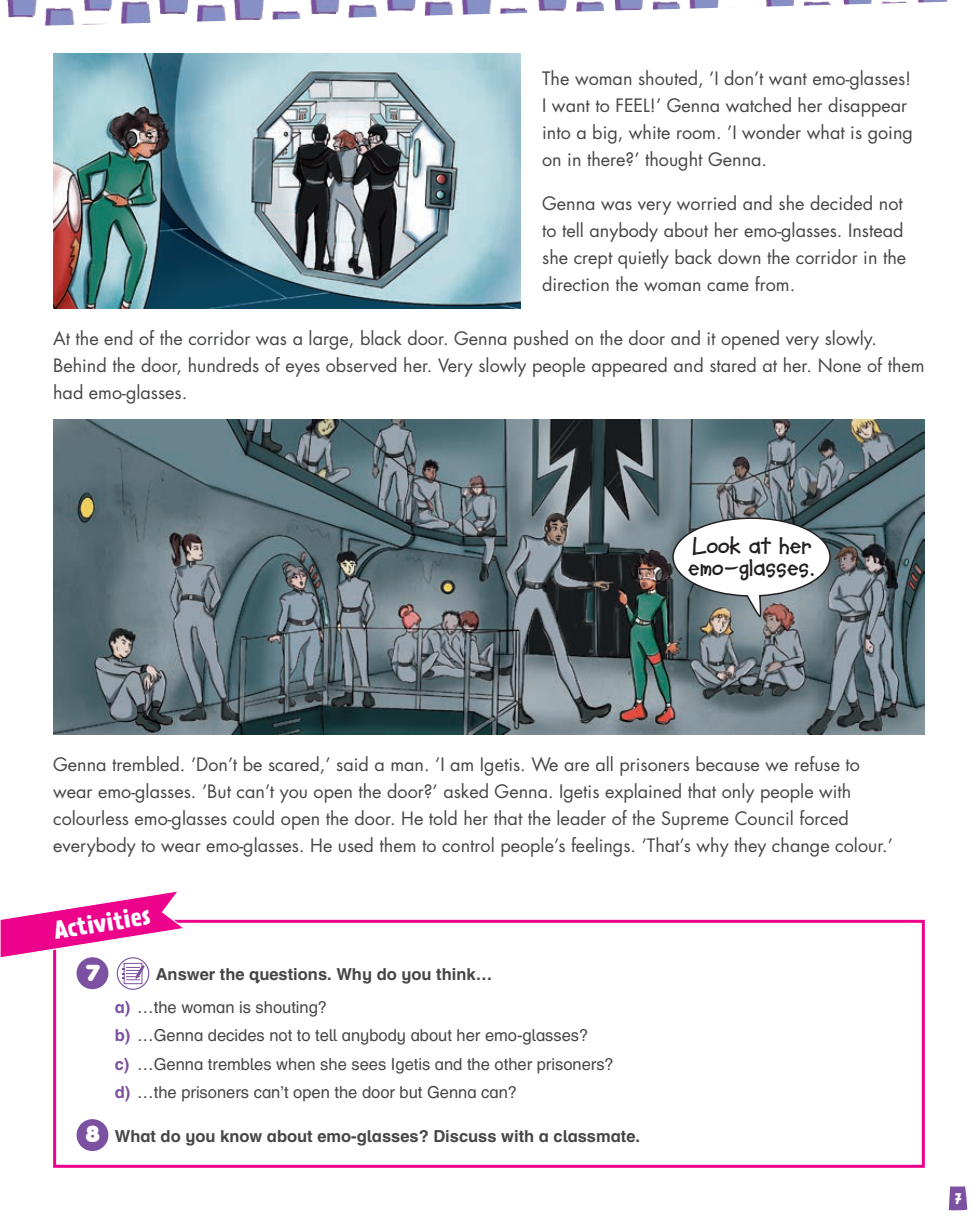
<style>
.page{position:relative;width:978px;height:1221px;background:#fff}
.page>*{position:absolute;margin:0;border:0;box-sizing:border-box;transform-origin:0 0}
.Globos_blancos{font:700 24px/22.5px "Soupbone OT";color:#231f20}
.t1{font:22.5px "Debussy";color:#fff}
.t2{font:700 22.35px "Prater Sans Pro";color:#fff}
.Textos_bloques{font:18px/27px "Futura Std";color:#454647}
.t3{font:16.5px "Helvetica Infant Regular 2";color:#454647}
.t4{font:700 16.5px "Helvetica Infant";color:#454647}
.t5{font:700 13.5px "Prater Sans Pro";color:#fff}
.s1{font-family:"Helvetica Infant";font-weight:700;color:#7c51a1}
</style>
<div class="page">
<svg style="left:949px;top:1186px;width:18px;height:24px"></svg>
<img style="left:7px;top:0;width:941px;height:26px">
<img style="left:53px;top:420px;width:872px;height:314px">
<div style="left:53px;top:919px;width:872px;height:248px;background:#fff;border:3px solid #ed028c"></div>
<div style="left:77px;top:957px;width:31px;height:32px;background:#7c51a1;border-radius:50%"></div>
<svg style="left:117px;top:957px;width:32px;height:32px"></svg>
<div style="left:117px;top:957px;width:32px;height:32px;border:1px solid #7c51a1;border-radius:50%"></div>
<svg style="left:0;top:891px;width:187px;height:89px"></svg>
<div style="left:77px;top:1119px;width:31px;height:31px;background:#7c51a1;border-radius:50%"></div>
<img style="left:53px;top:53px;width:468px;height:255px">
<svg style="left:672px;top:516px;width:159px;height:103px"></svg>
<p class="Textos_bloques" style="left:542px;top:65px;width:372px">The woman shouted, ’I don’t want emo-glasses!<br>I want to FEEL!’ Genna watched her disappear into a big, white room. ’I wonder what is going on in there?’ thought Genna.</p>
<p class="Textos_bloques" style="left:542px;top:190px;width:366px">Genna was very worried and she decided not to tell anybody about her emo-glasses. Instead she crept quietly back down the corridor in the direction the woman came from.</p>
<p class="Textos_bloques" style="left:53px;top:324px;width:873px">At the end of the corridor was a large, black door. Genna pushed on the door and it opened very slowly.<br>Behind the door, hundreds of eyes observed her. Very slowly people appeared and stared at her. None of them had emo-glasses.</p>
<p class="Globos_blancos" style="left:688px;top:533px;width:130px">Look at her emo-glasses.</p>
<p class="Textos_bloques" style="left:53px;top:750px;width:841px">Genna trembled. ’Don’t be scared,’ said a man. ’I am Igetis. We are all prisoners because we refuse to wear emo-glasses. ’But can’t you open the door?’ asked Genna. Igetis explained that only people with colourless emo-glasses could open the door. He told her that the leader of the Supreme Council forced everybody to wear emo-glasses. He used them to control people’s feelings. ’That’s why they change colour.’</p>
<p class="t2" style="left:51px;top:913px;width:99px;rotate:-9deg">Activities</p>
<p class="t1" style="left:86px;top:961px;width:17px">7</p>
<p class="t4" style="left:156px;top:963px;width:338px">Answer the questions. Why do you think…</p>
<p class="t3" style="left:115px;top:997px;width:214px"><span class="s1">a)</span> …the woman is shouting?</p>
<p class="t3" style="left:115px;top:1025px;width:475px"><span class="s1">b)</span> …Genna decides not to tell anybody about her emo-glasses?</p>
<p class="t3" style="left:115px;top:1054px;width:500px"><span class="s1">c)</span> …Genna trembles when she sees Igetis and the other prisoners?</p>
<p class="t3" style="left:115px;top:1082px;width:404px"><span class="s1">d)</span> …the prisoners can’t open the door but Genna can?</p>
<p class="t1" style="left:85px;top:1123px;width:17px">8</p>
<p class="t4" style="left:115px;top:1125px;width:527px">What do you know about emo-glasses? Discuss with a classmate.</p>
<p class="t5" style="left:955px;top:1188px;width:8px">7</p>
</div>
